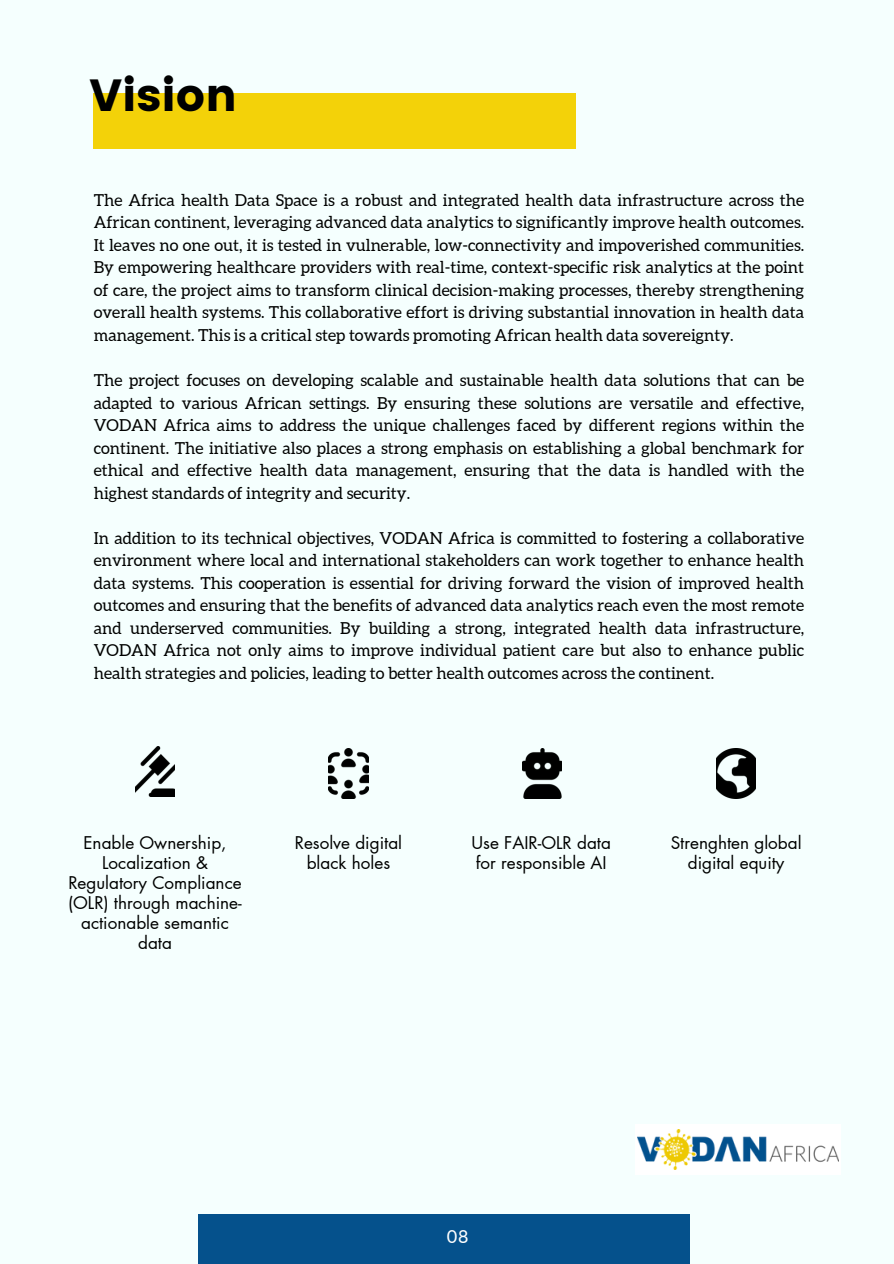
<style>
.page{position:relative;width:894px;height:1264px;background:#fff}
.page>*{position:absolute;margin:0;border:0;box-sizing:border-box;transform-origin:0 0}
.t1{font:45px "Poppins";color:#000}
.t2{font:18px "Aleo";color:#fff}
.t3{font:17.1px/20.1px "Futura LT Pro";color:#000;text-align:center}
.t4{font:16.5px/22.5px "Aleo";color:#000;text-align:justify}
</style>
<div class="page">
<div style="left:0;top:0;width:893px;height:1263px;background:#f5fffe"></div>
<div style="left:94px;top:94px;width:481px;height:55px;background:#f3d209"></div>
<img style="left:716px;top:748px;width:39px;height:50px">
<img style="left:522px;top:748px;width:39px;height:50px">
<img style="left:135px;top:746px;width:40px;height:50px">
<img style="left:328px;top:748px;width:40px;height:50px">
<div style="left:635px;top:1124px;width:205px;height:50px;background:#fff"></div>
<img style="left:637px;top:1129px;width:201px;height:40px">
<div style="left:199px;top:1214px;width:490px;height:49px;background:#05518c"></div>
<p class="t1" style="left:89px;top:69px;width:149px">Vision</p>
<p class="t4" style="left:94px;top:189px;width:711px">The Africa health Data Space is a robust and integrated health data infrastructure across the African continent, leveraging advanced data analytics to significantly improve health outcomes.<br>It leaves no one out, it is tested in vulnerable, low-connectivity and impoverished communities.<br>By empowering healthcare providers with real-time, context-specific risk analytics at the point of care, the project aims to transform clinical decision-making processes, thereby strengthening overall health systems. This collaborative effort is driving substantial innovation in health data management. This is a critical step towards promoting African health data sovereignty.</p>
<p class="t4" style="left:94px;top:369px;width:711px">The project focuses on developing scalable and sustainable health data solutions that can be adapted to various African settings. By ensuring these solutions are versatile and effective, VODAN Africa aims to address the unique challenges faced by different regions within the continent. The initiative also places a strong emphasis on establishing a global benchmark for ethical and effective health data management, ensuring that the data is handled with the highest standards of integrity and security.</p>
<p class="t4" style="left:94px;top:526px;width:711px">In addition to its technical objectives, VODAN Africa is committed to fostering a collaborative environment where local and international stakeholders can work together to enhance health data systems. This cooperation is essential for driving forward the vision of improved health outcomes and ensuring that the benefits of advanced data analytics reach even the most remote and underserved communities. By building a strong, integrated health data infrastructure, VODAN Africa not only aims to improve individual patient care but also to enhance public health strategies and policies, leading to better health outcomes across the continent.</p>
<p class="t3" style="left:68px;top:833px;width:175px">Enable Ownership,<br>Localization &amp;<br>Regulatory Compliance (OLR) through machine&shy;actionable semantic data</p>
<p class="t3" style="left:294px;top:833px;width:109px">Resolve digital black holes</p>
<p class="t3" style="left:471px;top:833px;width:141px;text-align:left">Use FAIR-OLR data for responsible AI</p>
<p class="t3" style="left:670px;top:833px;width:132px">Strenghten global digital equity</p>
<p class="t2" style="left:446px;top:1226px;width:23px">08</p>
</div>
